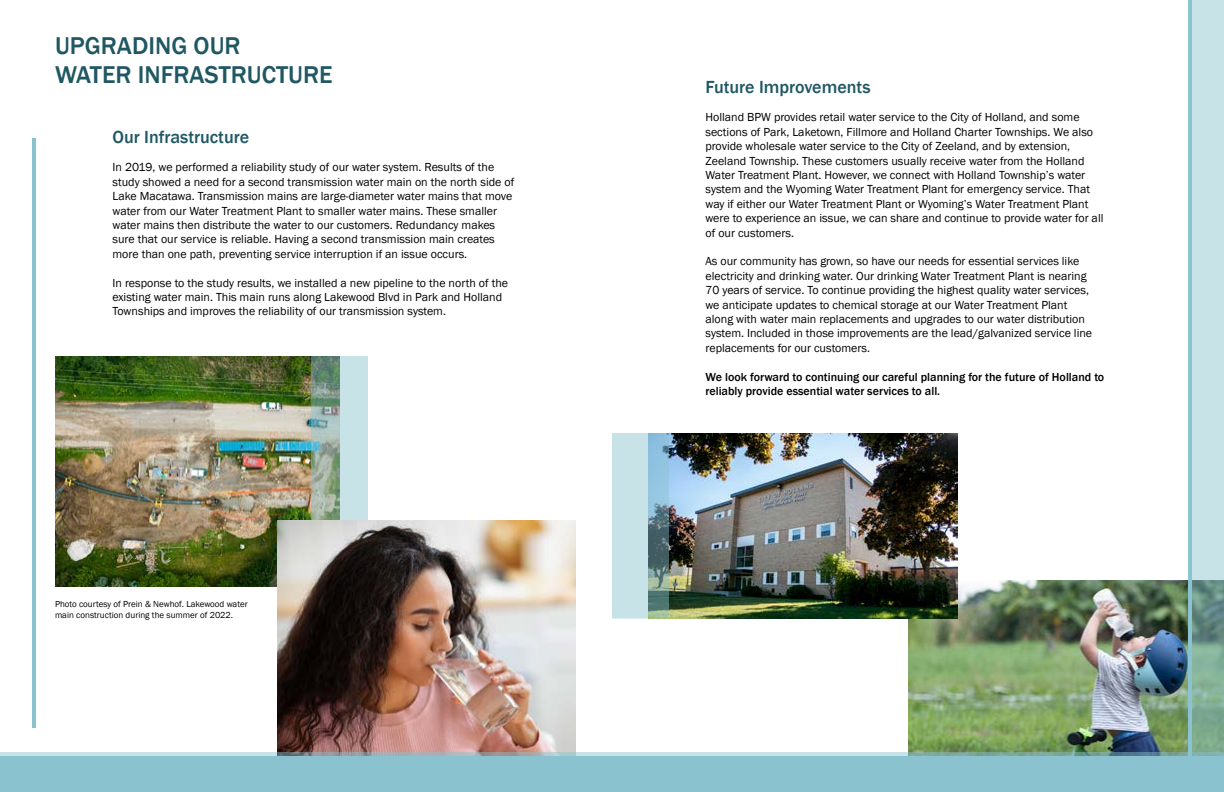
<style>
.page{position:relative;width:1224px;height:792px;background:#fff}
.page>*{position:absolute;margin:0;border:0;box-sizing:border-box;transform-origin:0 0}
.t1{font:500 25px/29px "Franklin Gothic";color:#1f5763}
.t2{font:500 18px "Franklin Gothic";color:#1f5763}
.t3{font:12px/14.4px "Franklin Gothic";color:#000}
.t4{font:500 12px/14.4px "Franklin Gothic";color:#000}
.t5{font:9px/10.8px "Franklin Gothic";color:#000}
</style>
<div class="page">
<hr style="left:32px;top:138px;width:4px;height:590px;background:#8ac3cf">
<img style="left:908px;top:581px;width:280px;height:171px">
<svg style="left:1192px;top:0;width:32px;height:752px;background:#b5d3d3"></svg>
<hr style="left:1188px;top:0;width:4px;height:792px;background:#8ac3cf">
<img style="left:55px;top:356px;width:256px;height:230px">
<img style="left:669px;top:433px;width:289px;height:186px">
<svg style="left:311px;top:356px;width:57px;height:165px;background:#a8c2bd"></svg>
<img style="left:278px;top:521px;width:298px;height:231px">
<svg style="left:612px;top:433px;width:57px;height:186px;background:#a8c7ce"></svg>
<svg style="left:0;top:752px;width:1224px;height:4px;background:#a9c1c2"></svg>
<div style="left:0;top:756px;width:1224px;height:36px;background:#8ac3cf"></div>
<h1 class="t1" style="left:55px;top:31px;width:279px">UPGRADING OUR<br>WATER INFRASTRUCTURE</h1>
<h2 class="t2" style="left:112px;top:125px;width:138px">Our Infrastructure</h2>
<p class="t3" style="left:112px;top:160px;width:403px">In 2019, we performed a reliability study of our water system. Results of the study showed a need for a second transmission water main on the north side of Lake Macatawa. Transmission mains are large-diameter water mains that move water from our Water Treatment Plant to smaller water mains. These smaller water mains then distribute the water to our customers. Redundancy makes sure that our service is reliable. Having a second transmission main creates more than one path, preventing service interruption if an issue occurs.</p>
<p class="t3" style="left:112px;top:276px;width:397px">In response to the study results, we installed a new pipeline to the north of the existing water main. This main runs along Lakewood Blvd in Park and Holland<br>Townships and improves the reliability of our transmission system.</p>
<p class="t5" style="left:55px;top:599px;width:194px">Photo courtesy of Prein &amp; Newhof. Lakewood water main construction during the summer of 2022.</p>
<h2 class="t2" style="left:706px;top:75px;width:167px">Future Improvements</h2>
<p class="t3" style="left:706px;top:110px;width:400px">Holland BPW provides retail water service to the City of Holland, and some sections of Park, Laketown, Fillmore and Holland Charter Townships. We also provide wholesale water service to the City of Zeeland, and by extension, Zeeland Township. These customers usually receive water from the Holland Water Treatment Plant. However, we connect with Holland Township’s water system and the Wyoming Water Treatment Plant for emergency service. That way if either our Water Treatment Plant or Wyoming’s Water Treatment Plant were to experience an issue, we can share and continue to provide water for all of our customers.</p>
<p class="t3" style="left:706px;top:254px;width:388px">As our community has grown, so have our needs for essential services like electricity and drinking water. Our drinking Water Treatment Plant is nearing 70 years of service. To continue providing the highest quality water services, we anticipate updates to chemical storage at our Water Treatment Plant along with water main replacements and upgrades to our water distribution system. Included in those improvements are the lead/galvanized service line replacements for our customers.</p>
<p class="t4" style="left:706px;top:370px;width:400px">We look forward to continuing our careful planning for the future of Holland to reliably provide essential water services to all.</p>
</div>
